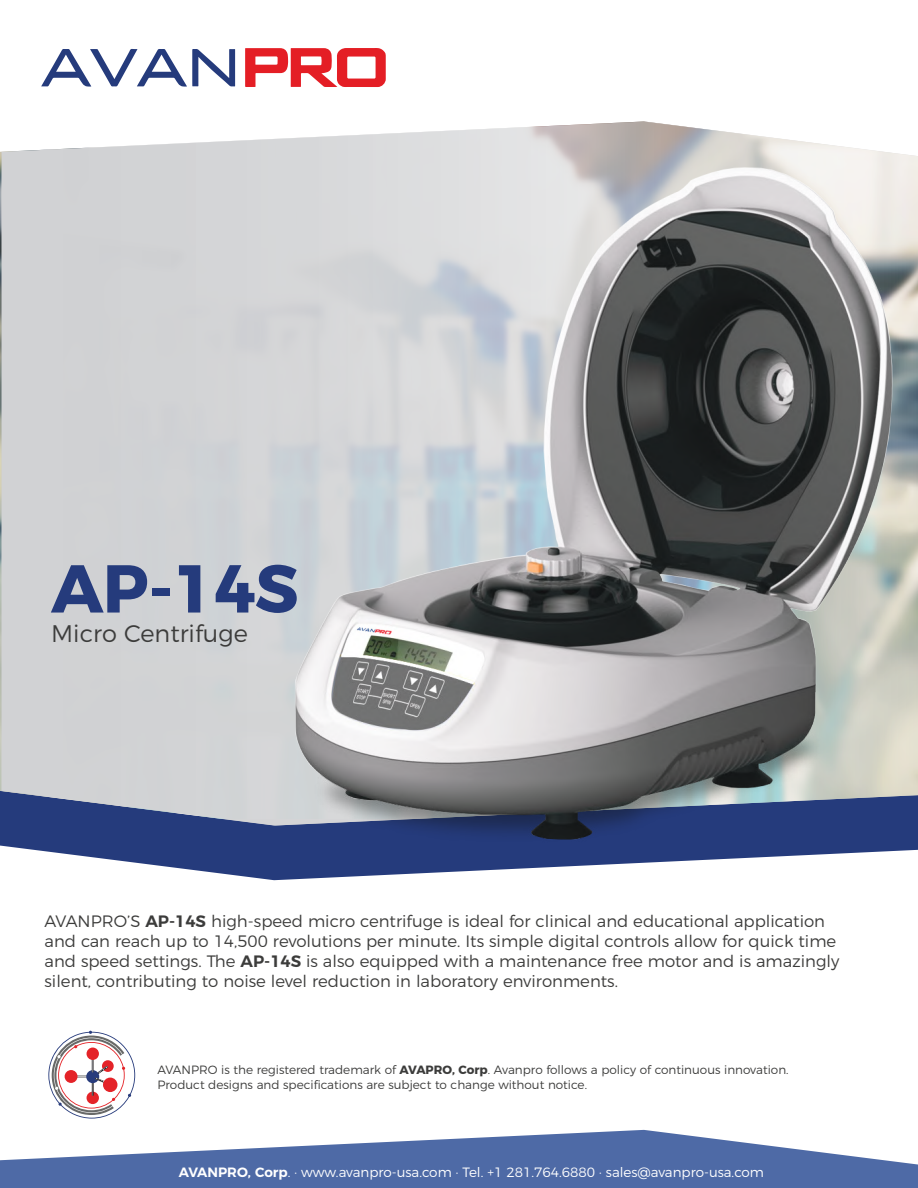
<style>
.page{position:relative;width:918px;height:1188px;background:#fff}
.page>*{position:absolute;margin:0;border:0;box-sizing:border-box;transform-origin:0 0}
.t1{font:700 67.5px "Montserrat";color:#253b7c}
.t2{font:300 24px "Montserrat";color:#3c3c3b}
.t3{font:300 16.5px/19.8px "Montserrat";color:#3c3c3b}
.t4{font:300 13.5px "Montserrat";color:#fff}
.t5{font:300 12px/14.4px "Montserrat";color:#3c3c3b}
.s1{font-weight:600}
.s2{font-weight:700}
</style>
<div class="page">
<svg style="left:0;top:1130px;width:918px;height:58px;fill:#4e6aa6"></svg>
<svg style="left:0;top:826px;width:180px;height:43px;fill:#253b7c"></svg>
<div style="left:2px;top:143px;width:178px;height:683px;background:#d1d2d4"></div>
<svg style="left:48px;top:1031px;width:87px;height:88px"></svg>
<div style="left:103px;top:1078px;width:14px;height:14px;background:#e42328;border-radius:50%"></div>
<div style="left:87px;top:1048px;width:12px;height:12px;background:#e42328;border-radius:50%"></div>
<svg style="left:245px;top:48px;width:141px;height:39px"></svg>
<svg style="left:41px;top:49px;width:194px;height:38px"></svg>
<img style="left:180px;top:121px;width:738px;height:760px">
<h1 class="t1" style="left:51px;top:533px;width:249px">AP-14S</h1>
<h2 class="t2" style="left:51px;top:615px;width:198px">Micro Centrifuge</h2>
<p class="t3" style="left:45px;top:910px;width:796px">AVANPRO’S <span class="s1">AP-14S</span> high-speed micro centrifuge is ideal for clinical and educational application and can reach up to 14,500 revolutions per minute. Its simple digital controls allow for quick time and speed settings. The <span class="s1">AP-14S</span> is also equipped with a maintenance free motor and is amazingly silent, contributing to noise level reduction in laboratory environments.</p>
<p class="t5" style="left:157px;top:1062px;width:633px">AVANPRO is the registered trademark of <span class="s2">AVAPRO, Corp</span>. Avanpro follows a policy of continuous innovation.<br>Product designs and specifications are subject to change without notice.</p>
<p class="t4" style="left:179px;top:1161px;width:587px"><span class="s1">AVANPRO, Corp</span>. · www.avanpro-usa.com · Tel. +1 281.764.6880 · sales@avanpro-usa.com</p>
</div>
